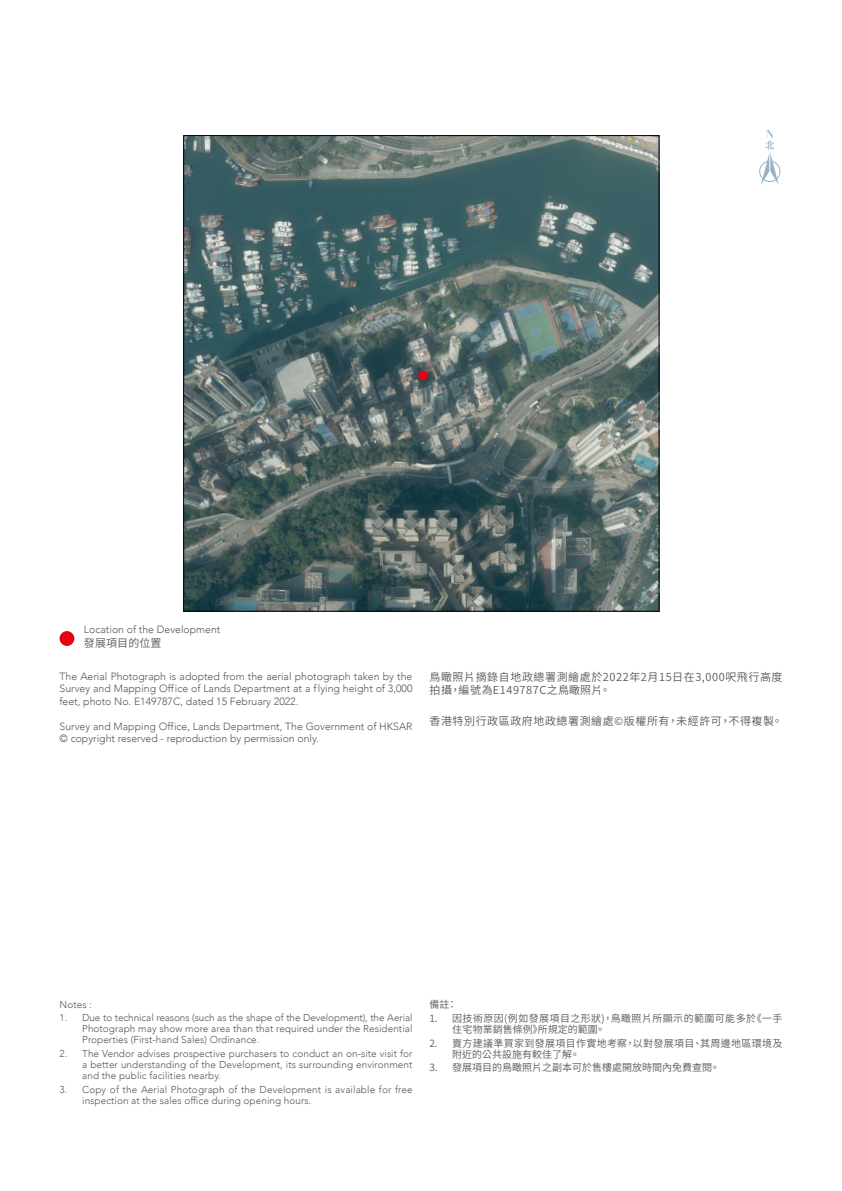
<style>
.page{position:relative;width:842px;height:1191px;background:#fff}
.page>*{position:absolute;margin:0;border:0;box-sizing:border-box;transform-origin:0 0}
.t1{font:600 11px/13px "Noto Sans CJ Ktc";letter-spacing:.05em;color:#595757}
.t2{font:600 11px "Noto Sans CJ Ktc";letter-spacing:.01em;color:#595757}
.t3{font:700 11px "Didot";color:#98b2c4}
.t4{font:300 10.5px/12.5px "Avenir";color:#595757;text-align:justify}
.t5{font:300 10px/11px "Avenir";letter-spacing:.005em;color:#595757;text-align:justify}
.t6{font:600 10px/11px "Noto Sans CJ Ktc";letter-spacing:.03em;color:#595757}
.t7{font:600 10px "Noto Sans CJ Ktc";color:#595757}
.t8{font:700 10px "M Sung HK";color:#98b2c4}
</style>
<div class="page">
<div style="left:60px;top:631px;width:14px;height:15px;background:#e60012;border-radius:50%"></div>
<svg style="left:183px;top:135px;width:477px;height:477px"></svg>
<img style="left:185px;top:137px;width:472px;height:472px">
<div style="left:418px;top:371px;width:10px;height:9px;background:#e60012;border-radius:50%"></div>
<div style="left:759px;top:161px;width:21px;height:21px;border:1px solid #98b2c4;border-radius:50%"></div>
<svg style="left:761px;top:152px;width:18px;height:32px"></svg>
<p class="t3" style="left:766px;top:127px;width:10px">N</p>
<p class="t8" style="left:765px;top:140px;width:12px">北</p>
<p class="t4" style="left:84px;top:623px;width:138px">Location of the Development</p>
<p class="t2" style="left:84px;top:636px;width:79px">發展項目的位置</p>
<p class="t4" style="left:60px;top:670px;width:354px">The Aerial Photograph is adopted from the aerial photograph taken by the Survey and Mapping Office of Lands Department at a f lying height of 3,000 feet, photo No. E149787C, dated 15 February 2022.</p>
<p class="t4" style="left:60px;top:720px;width:354px">Survey and Mapping Office, Lands Department, The Government of HKSAR © copyright reserved - reproduction by permission only.</p>
<p class="t1" style="left:429px;top:670px;width:355px">鳥瞰照片摘錄自地政總署測繪處於2022年2月15日在3,000呎飛行高度拍攝，編號為E149787C之鳥瞰照片。</p>
<p class="t1" style="left:429px;top:715px;width:354px">香港特別行政區政府地政總署測繪處©版權所有，未經許可，不得複製。</p>
<p class="t5" style="left:60px;top:998px;width:34px">Notes :</p>
<p class="t5" style="left:82px;top:1012px;width:332px;text-indent:-23px">1. Due to technical reasons (such as the shape of the Development), the Aerial Photograph may show more area than that required under the Residential Properties (First-hand Sales) Ordinance.</p>
<p class="t5" style="left:82px;top:1048px;width:332px;text-indent:-23px">2. The Vendor advises prospective purchasers to conduct an on-site visit for a better understanding of the Development, its surrounding environment and the public facilities nearby.</p>
<p class="t5" style="left:82px;top:1084px;width:332px;text-indent:-23px">3. Copy of the Aerial Photograph of the Development is available for free inspection at the sales office during opening hours.</p>
<p class="t6" style="left:429px;top:999px;width:29px">備註：</p>
<p class="t6" style="left:452px;top:1012px;width:332px;text-indent:-23px">1. 因技術原因(例如發展項目之形狀)，鳥瞰照片所顯示的範圍可能多於《一手住宅物業銷售條例》所規定的範圍。</p>
<p class="t6" style="left:452px;top:1037px;width:332px;text-indent:-23px">2. 賣方建議準買家到發展項目作實地考察，以對發展項目、其周邊地區環境及附近的公共設施有較佳了解。</p>
<p class="t7" style="left:429px;top:1062px;width:292px">3. 發展項目的鳥瞰照片之副本可於售樓處開放時間內免費查閱。</p>
</div>
